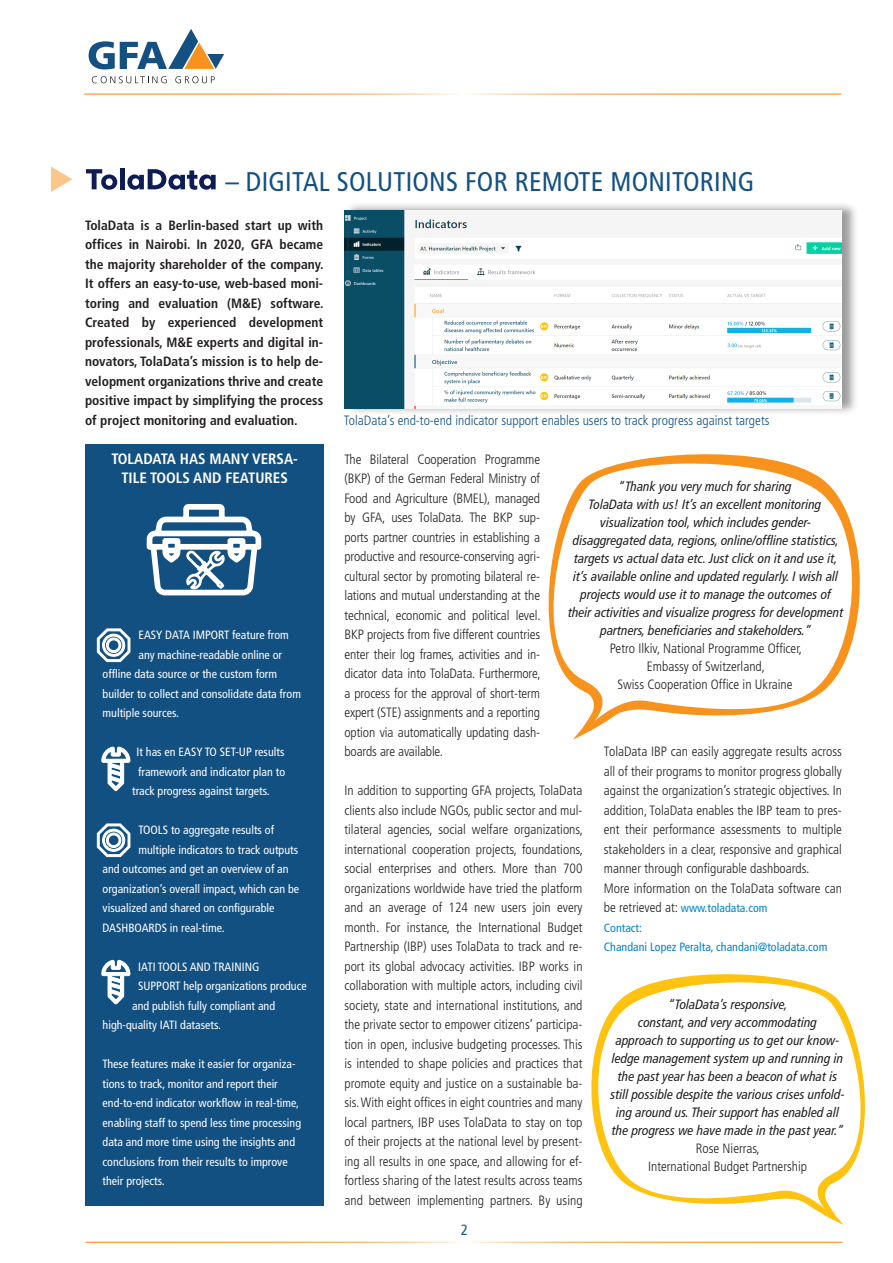
<style>
.page{position:relative;width:893px;height:1263px;background:#fff}
.page>*{position:absolute;margin:0;border:0;box-sizing:border-box;transform-origin:0 0}
.t1{font:condensed 27px "Frutiger LT Std";letter-spacing:.01em;color:#135082}
.t2{font:700 condensed 15px/19.5px "Frutiger LT Std";color:#fff;text-align:center}
.t3{font:condensed 15px "Frutiger LT Std";color:#135082}
.t4{font:300 condensed 13.5px/19.5px "Frutiger LT Std";color:#231f20;text-align:justify}
.t5{font:italic condensed 13.5px/18px "Frutiger LT Pro";color:#231f20;text-align:center}
.t6{font:700 condensed 13.5px/19.5px "Frutiger LT Std";color:#231f20;text-align:justify}
.t7{font:300 condensed 13.5px "Frutiger LT Std";color:#135082}
.t8{font:condensed 12px/19.5px "Frutiger LT Std";color:#fff}
.t9{font:condensed 12px "Frutiger LT Std";color:#0084ca}
.s1{font-weight:300;font-size:13.5px;color:#231f20}
</style>
<div class="page">
<svg style="left:51px;top:166px;width:21px;height:26px"></svg>
<div style="left:345px;top:201px;width:514px;height:215px;background:#231f20;opacity:.45"></div>
<img style="left:344px;top:211px;width:498px;height:198px">
<div style="left:86px;top:444px;width:238px;height:761px;background:#135082"></div>
<svg style="left:146px;top:504px;width:116px;height:92px"></svg>
<svg style="left:97px;top:629px;width:33px;height:33px"></svg>
<svg style="left:102px;top:747px;width:28px;height:44px"></svg>
<svg style="left:97px;top:824px;width:33px;height:33px"></svg>
<svg style="left:102px;top:960px;width:28px;height:44px"></svg>
<svg style="left:572px;top:721px;width:35px;height:19px"></svg>
<svg style="left:548px;top:454px;width:312px;height:267px"></svg>
<svg style="left:814px;top:1209px;width:30px;height:16px"></svg>
<svg style="left:591px;top:974px;width:274px;height:235px"></svg>
<svg style="left:86px;top:169px;width:32px;height:21px"></svg>
<div style="left:120px;top:168px;width:5px;height:21px;background:#0d1c55"></div>
<svg style="left:127px;top:169px;width:89px;height:21px"></svg>
<svg style="left:92px;top:76px;width:75px;height:7px"></svg>
<svg style="left:175px;top:76px;width:40px;height:7px"></svg>
<svg style="left:89px;top:29px;width:135px;height:40px"></svg>
<hr style="left:86px;top:1242px;width:756px;height:1px;background:#f7931d">
<hr style="left:84px;top:94px;width:757px;height:1px;background:#f7931d">
<p class="t1" style="left:225px;top:165px;width:530px">– DIGITAL SOLUTIONS FOR REMOTE MONITORING</p>
<p class="t6" style="left:85px;top:215px;width:240px">TolaData is a Berlin-based start up with offices in Nairobi. In 2020, GFA became the majority shareholder of the company.<br>It offers an easy-to-use, web-based moni&shy;toring and evaluation (M&amp;E) software.<br>Created by experienced development professionals, M&amp;E experts and digital in&shy;novators, TolaData’s mission is to help de&shy;velopment organizations thrive and create positive impact by simplifying the process of project monitoring and evaluation.</p>
<p class="t2" style="left:111px;top:449px;width:187px">TOLADATA HAS MANY VERSA-<br>TILE TOOLS AND FEATURES</p>
<p class="t8" style="left:138px;top:625px;width:152px">EASY DATA IMPORT feature from</p>
<p class="t8" style="left:138px;top:645px;width:145px">any machine-readable online or</p>
<p class="t8" style="left:103px;top:664px;width:176px">offline data source or the custom form</p>
<p class="t8" style="left:103px;top:684px;width:200px">builder to collect and consolidate data from</p>
<p class="t8" style="left:103px;top:703px;width:78px">multiple sources.</p>
<p class="t8" style="left:137px;top:742px;width:149px">It has en EASY TO SET-UP results</p>
<p class="t8" style="left:138px;top:762px;width:149px">framework and indicator plan to</p>
<p class="t8" style="left:132px;top:781px;width:139px">track progress against targets.</p>
<p class="t8" style="left:138px;top:820px;width:137px">TOOLS to aggregate results of</p>
<p class="t8" style="left:138px;top:840px;width:161px">multiple indicators to track outputs</p>
<p class="t8" style="left:103px;top:859px;width:187px">and outcomes and get an overview of an</p>
<p class="t8" style="left:103px;top:879px;width:198px">organization’s overall impact, which can be</p>
<p class="t8" style="left:103px;top:898px;width:173px">visualized and shared on configurable</p>
<p class="t8" style="left:103px;top:918px;width:123px">DASHBOARDS in real-time.</p>
<p class="t8" style="left:138px;top:957px;width:123px">IATI TOOLS AND TRAINING</p>
<p class="t8" style="left:138px;top:976px;width:170px">SUPPORT help organizations produce</p>
<p class="t8" style="left:132px;top:996px;width:145px">and publish fully compliant and</p>
<p class="t8" style="left:103px;top:1015px;width:120px">high-quality IATI datasets.</p>
<p class="t8" style="left:103px;top:1054px;width:200px">These features make it easier for organiza&shy;tions to track, monitor and report their end-to-end indicator workflow in real-time, enabling staff to spend less time processing data and more time using the insights and conclusions from their results to improve their projects.</p>
<p class="t7" style="left:344px;top:412px;width:427px">TolaData’s end-to-end indicator support enables users to track progress against targets</p>
<p class="t4" style="left:344px;top:449px;width:198px">The Bilateral Cooperation Programme (BKP) of the German Federal Ministry of Food and Agriculture (BMEL), managed by GFA, uses TolaData. The BKP sup&shy;ports partner countries in establishing a productive and resource-conserving agri&shy;cultural sector by promoting bilateral re&shy;lations and mutual understanding at the technical, economic and political level.<br>BKP projects from five different countries enter their log frames, activities and in&shy;dicator data into TolaData. Furthermore, a process for the approval of short-term expert (STE) assignments and a reporting option via automatically updating dash&shy;boards are available.</p>
<p class="t4" style="left:344px;top:781px;width:240px">In addition to supporting GFA projects, TolaData clients also include NGOs, public sector and mul&shy;tilateral agencies, social welfare organizations, international cooperation projects, foundations, social enterprises and others. More than 700 organizations worldwide have tried the platform and an average of 124 new users join every month. For instance, the International Budget Partnership (IBP) uses TolaData to track and re&shy;port its global advocacy activities. IBP works in collaboration with multiple actors, including civil society, state and international institutions, and the private sector to empower citizens’ participa&shy;tion in open, inclusive budgeting processes. This is intended to shape policies and practices that promote equity and justice on a sustainable ba&shy;sis. With eight offices in eight countries and many local partners, IBP uses TolaData to stay on top of their projects at the national level by present&shy;ing all results in one space, and allowing for ef&shy;fortless sharing of the latest results across teams and between implementing partners. By using</p>
<p class="t5" style="left:568px;top:477px;width:277px">“Thank you very much for sharing<br>TolaData with us! It’s an excellent monitoring visualization tool, which includes gender&shy;disaggregated data, regions, online/offline statistics, targets vs actual data etc. Just click on it and use it, it’s available online and updated regularly. I wish all projects would use it to manage the outcomes of their activities and visualize progress for development partners, beneficiaries and stakeholders.”</p>
<p class="t4" style="left:610px;top:638px;width:194px">Petro Ilkiv, National Programme Officer,</p>
<p class="t4" style="left:647px;top:656px;width:120px">Embassy of Switzerland,</p>
<p class="t4" style="left:617px;top:674px;width:177px">Swiss Cooperation Office in Ukraine</p>
<p class="t4" style="left:604px;top:742px;width:240px">TolaData IBP can easily aggregate results across all of their programs to monitor progress globally against the organization’s strategic objectives. In addition, TolaData enables the IBP team to pres&shy;ent their performance assessments to multiple stakeholders in a clear, responsive and graphical manner through configurable dashboards.</p>
<p class="t4" style="left:604px;top:878px;width:240px">More information on the TolaData software can</p>
<p class="t9" style="left:604px;top:901px;width:165px"><span class="s1">be retrieved at:</span> www.toladata.com</p>
<p class="t9" style="left:604px;top:920px;width:40px">Contact:</p>
<p class="t9" style="left:604px;top:940px;width:225px">Chandani Lopez Peralta, chandani@toladata.com</p>
<p class="t5" style="left:668px;top:995px;width:121px">“TolaData’s responsive,</p>
<p class="t5" style="left:610px;top:1013px;width:236px">constant, and very accommodating<br>approach to supporting us to get our know&shy;ledge management system up and running in the past year has been a beacon of what is still possible despite the various crises unfold&shy;ing around us. Their support has enabled all the progress we have made in the past year.”</p>
<p class="t4" style="left:696px;top:1139px;width:66px">Rose Nierras,</p>
<p class="t4" style="left:648px;top:1157px;width:161px">International Budget Partnership</p>
<p class="t3" style="left:460px;top:1221px;width:9px">2</p>
</div>
